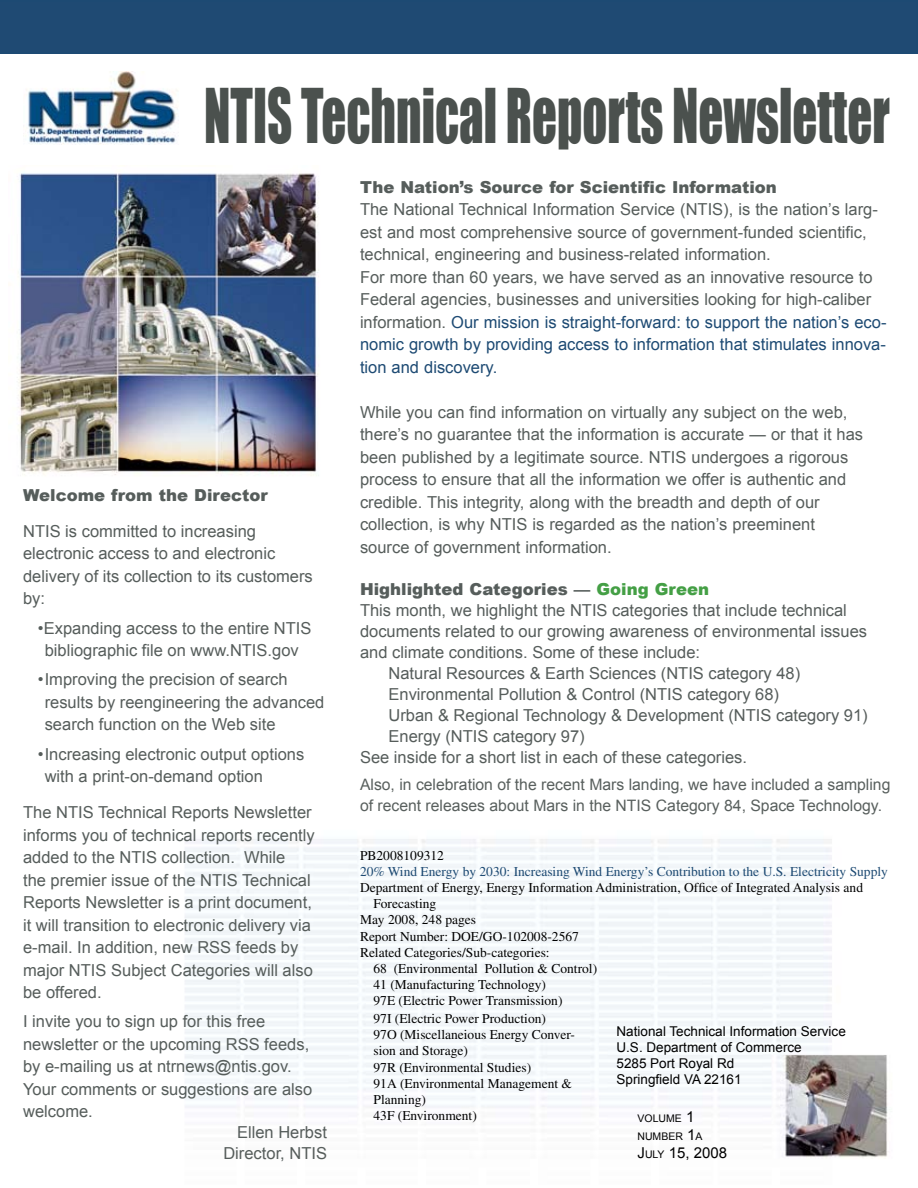
<style>
.page{position:relative;width:918px;height:1188px;background:#fff}
.page>*{position:absolute;margin:0;border:0;box-sizing:border-box;transform-origin:0 0}
.t1{font:69.3px "Impact";color:#4b514e;scale:.7 1}
.t2{font:16.5px/22.5px "Arial";color:#565d5b}
.t3{font:900 16.5px "Arial";color:#565d5b}
.t4{font:15.75px/21px "Arial";color:#59605e}
.t5{font:15px "Arial";color:#000}
.t6{font:13.5px/16.2px "Times";color:#000}
.t7{font:13.5px/16.2px "Arial";color:#000}
.t8{font:13.5px "Times";color:#1d4a73}
.t9{font:10.5px/18px "Arial";color:#000}
.s1{color:#1d4a73}
.s2{color:#449f45}
.s3{font-size:15px}
.s4{font-size:10.5px}
</style>
<div class="page">
<img style="left:185px;top:839px;width:703px;height:319px">
<div style="left:0;top:0;width:918px;height:54px;background:#1f4a73"></div>
<img style="left:18px;top:172px;width:301px;height:304px">
<img style="left:28px;top:71px;width:149px;height:74px">
<h1 class="t1" style="left:204px;top:62px;width:981px">NTIS Technical Reports Newsletter</h1>
<p class="t3" style="left:360px;top:175px;width:418px">The Nation’s Source for Scientific Information</p>
<p class="t2" style="left:360px;top:199px;width:528px">The National Technical Information Service (NTIS), is the nation’s larg&shy;est and most comprehensive source of government-funded scientific, technical, engineering and business-related information.<br>For more than 60 years, we have served as an innovative resource to Federal agencies, businesses and universities looking for high-caliber information. <span class="s1">Our mission is straight-forward: to support the nation’s eco&shy;nomic growth by providing access to information that stimulates innova&shy;tion and discovery.</span></p>
<p class="t2" style="left:360px;top:401px;width:505px">While you can find information on virtually any subject on the web, there’s no guarantee that the information is accurate — or that it has been published by a legitimate source. NTIS undergoes a rigorous process to ensure that all the information we offer is authentic and credible. This integrity, along with the breadth and depth of our collection, is why NTIS is regarded as the nation’s preeminent source of government information.</p>
<p class="t3" style="left:360px;top:577px;width:351px">Highlighted Categories — <span class="s2">Going Green</span></p>
<p class="t2" style="left:360px;top:599px;width:488px">This month, we highlight the NTIS categories that include technical</p>
<p class="t2" style="left:360px;top:620px;width:509px">documents related to our growing awareness of environmental issues</p>
<p class="t2" style="left:360px;top:641px;width:342px">and climate conditions. Some of these include:</p>
<p class="t2" style="left:388px;top:662px;width:413px">Natural Resources &amp; Earth Sciences (NTIS category 48)</p>
<p class="t2" style="left:388px;top:683px;width:392px">Environmental Pollution &amp; Control (NTIS category 68)</p>
<p class="t2" style="left:388px;top:704px;width:481px">Urban &amp; Regional Technology &amp; Development (NTIS category 91)</p>
<p class="t2" style="left:388px;top:725px;width:198px">Energy (NTIS category 97)</p>
<p class="t2" style="left:360px;top:746px;width:389px">See inside for a short list in each of these categories.</p>
<p class="t4" style="left:360px;top:774px;width:532px">Also, in celebration of the recent Mars landing, we have included a sampling of recent releases about Mars in the NTIS Category 84, Space Technology.</p>
<p class="t3" style="left:23px;top:483px;width:246px">Welcome from the Director</p>
<p class="t2" style="left:23px;top:520px;width:291px">NTIS is committed to increasing electronic access to and electronic delivery of its collection to its customers by:</p>
<p class="t2" style="left:38px;top:617px;width:275px;text-align:center">•Expanding access to the entire NTIS bibliographic file on www.NTIS.gov</p>
<p class="t2" style="left:45px;top:668px;width:281px;text-indent:-7px">•Improving the precision of search results by reengineering the advanced search function on the Web site</p>
<p class="t2" style="left:45px;top:743px;width:261px;text-indent:-7px">•Increasing electronic output options with a print-on-demand option</p>
<p class="t2" style="left:23px;top:801px;width:293px">The NTIS Technical Reports Newsletter informs you of technical reports recently added to the NTIS collection. While<br>the premier issue of the NTIS Technical Reports Newsletter is a print document, it will transition to electronic delivery via e-mail. In addition, new RSS feeds by major NTIS Subject Categories will also be offered.</p>
<p class="t2" style="left:23px;top:1011px;width:291px">I invite you to sign up for this free newsletter or the upcoming RSS feeds, by e-mailing us at ntrnews@ntis.gov.<br>Your comments or suggestions are also welcome.</p>
<p class="t2" style="left:223px;top:1122px;width:105px;line-height:21px;text-align:right">Ellen Herbst<br>Director, NTIS</p>
<p class="t6" style="left:360px;top:847px;width:86px">PB2008109312</p>
<p class="t8" style="left:360px;top:864px;width:529px">20% Wind Energy by 2030: Increasing Wind Energy’s Contribution to the U.S. Electricity Supply</p>
<p class="t6" style="left:360px;top:879px;width:505px">Department of Energy, Energy Information Administration, Office of Integrated Analysis and</p>
<p class="t6" style="left:374px;top:895px;width:64px">Forecasting</p>
<p class="t6" style="left:360px;top:912px;width:118px">May 2008, 248 pages</p>
<p class="t6" style="left:360px;top:928px;width:220px">Report Number: DOE/GO-102008-2567</p>
<p class="t6" style="left:360px;top:944px;width:191px">Related Categories/Sub-categories:</p>
<p class="t6" style="left:374px;top:960px;width:225px">68 (Environmental Pollution &amp; Control)</p>
<p class="t6" style="left:374px;top:976px;width:174px">41 (Manufacturing Technology)</p>
<p class="t6" style="left:374px;top:993px;width:191px">97E (Electric Power Transmission)</p>
<p class="t6" style="left:374px;top:1010px;width:203px">97I (Electric Power Production)<br>97O (Miscellaneious Energy Conver&shy;sion and Storage)<br>97R (Environmental Studies)<br>91A (Environmental Management &amp;<br>Planning)<br>43F (Environment)</p>
<p class="t7" style="left:616px;top:1023px;width:231px">National Technical Information Service<br>U.S. Department of Commerce<br>5285 Port Royal Rd<br>Springfield VA 22161</p>
<p class="t9" style="left:638px;top:1110px;width:67px">VOLUME <span class="s3">1<br></span>NUMBER <span class="s3">1</span>A</p>
<p class="t5" style="left:638px;top:1143px;width:91px">J<span class="s4">ULY</span> 15, 2008</p>
</div>
